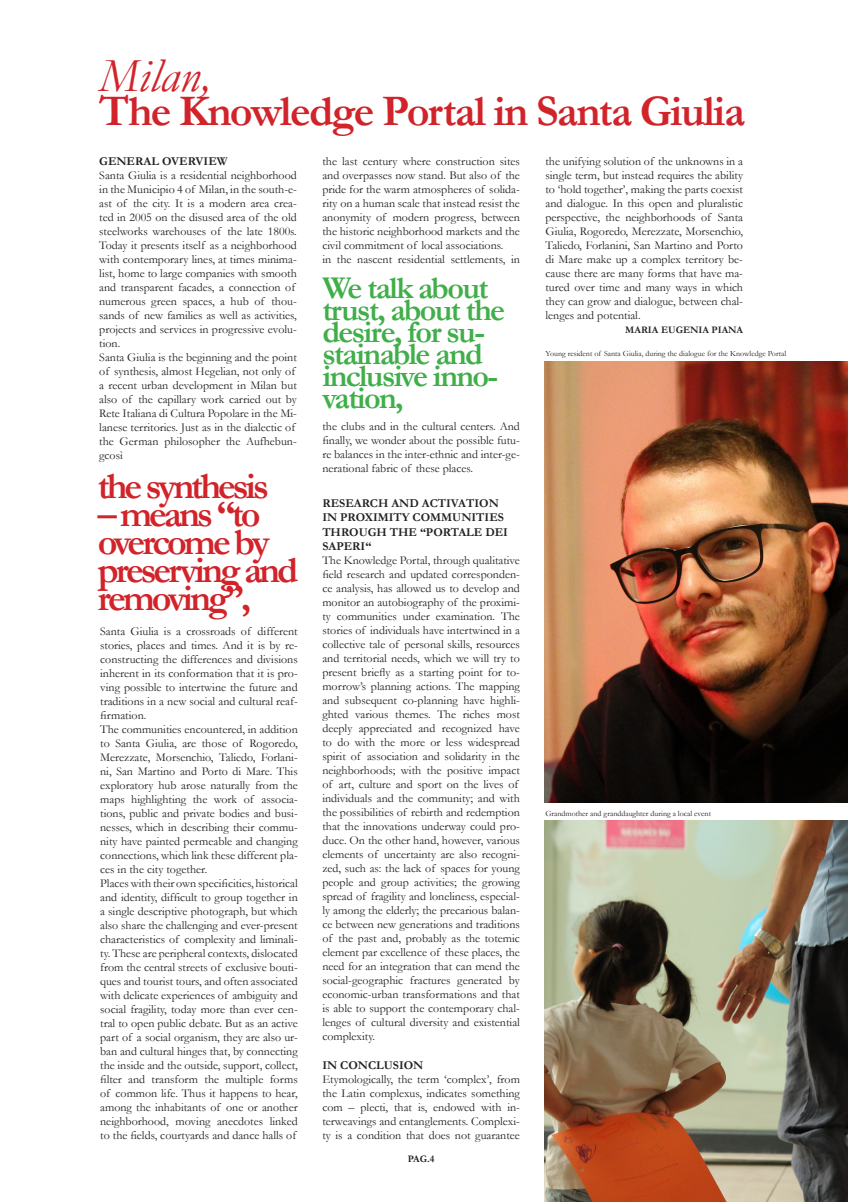
<style>
.page{position:relative;width:848px;height:1202px;background:#fff}
.page>*{position:absolute;margin:0;border:0;box-sizing:border-box;transform-origin:0 0}
.t1{font:italic 48px "Garamond";color:#d1232a}
.t2{font:700 44px "Garamond";letter-spacing:-.04em;color:#d1232a}
.t3{font:700 38px/28px "Garamond";letter-spacing:-.08em;color:#d1232a}
.t4{font:700 32px "Garamond";letter-spacing:-.05em;color:#40ae49}
.testo{font:12px/14px "Garamond";color:#231f20;text-align:justify}
.t5{font:700 12px/14.4px "Garamond";color:#231f20}
.testo-2{font:700 10px "Garamond";color:#231f20}
.t6{font:8px "Garamond";color:#231f20}
</style>
<div class="page">
<img style="left:544px;top:362px;width:304px;height:441px">
<img style="left:544px;top:820px;width:304px;height:382px">
<p class="t1" style="left:99px;top:43px;width:113px">Milan,</p>
<p class="t2" style="left:99px;top:81px;width:647px">The Knowledge Portal in Santa Giulia</p>
<p class="t5" style="left:99px;top:154px;width:130px">GENERAL OVERVIEW</p>
<p class="testo" style="left:99px;top:168px;width:199px;text-align:left">Santa Giulia is a residential neighborhood in the Municipio 4 of Milan, in the south-e&shy;ast of the city. It is a modern area crea&shy;ted in 2005 on the disused area of the old steelworks warehouses of the late 1800s.<br>Today it presents itself as a neighborhood with contemporary lines, at times minima&shy;list, home to large companies with smooth and transparent facades, a connection of numerous green spaces, a hub of thou&shy;sands of new families as well as activities, projects and services in progressive evolu&shy;tion.</p>
<p class="testo" style="left:99px;top:350px;width:199px;text-align:left">Santa Giulia is the beginning and the point of synthesis, almost Hegelian, not only of a recent urban development in Milan but also of the capillary work carried out by Rete Italiana di Cultura Popolare in the Mi&shy;lanese territories. Just as in the dialectic of the German philosopher the Aufhebun&shy;gcosì</p>
<p class="t3" style="left:98px;top:472px;width:173px">the synthesis</p>
<p class="t3" style="left:98px;top:500px;width:202px">– means “to overcome by preserving and removing”,</p>
<p class="testo" style="left:100px;top:624px;width:199px">Santa Giulia is a crossroads of different stories, places and times. And it is by re&shy;constructing the differences and divisions inherent in its conformation that it is pro&shy;ving possible to intertwine the future and traditions in a new social and cultural reaf&shy;firmation.</p>
<p class="testo" style="left:100px;top:722px;width:199px">The communities encountered, in addition to Santa Giulia, are those of Rogoredo, Merezzate, Morsenchio, Taliedo, Forlani&shy;ni, San Martino and Porto di Mare. This exploratory hub arose naturally from the maps highlighting the work of associa&shy;tions, public and private bodies and busi&shy;nesses, which in describing their commu&shy;nity have painted permeable and changing connections, which link these different pla&shy;ces in the city together.</p>
<p class="testo" style="left:100px;top:876px;width:199px">Places with their own specificities, historical and identity, difficult to group together in a single descriptive photograph, but which also share the challenging and ever-present characteristics of complexity and liminali&shy;ty. These are peripheral contexts, dislocated from the central streets of exclusive bouti&shy;ques and tourist tours, and often associated with delicate experiences of ambiguity and social fragility, today more than ever cen&shy;tral to open public debate. But as an active part of a social organism, they are also ur&shy;ban and cultural hinges that, by connecting the inside and the outside, support, collect, filter and transform the multiple forms of common life. Thus it happens to hear, among the inhabitants of one or another neighborhood, moving anecdotes linked to the fields, courtyards and dance halls of</p>
<p class="testo" style="left:322px;top:154px;width:199px">the last century where construction sites and overpasses now stand. But also of the pride for the warm atmospheres of solida&shy;rity on a human scale that instead resist the anonymity of modern progress, between the historic neighborhood markets and the civil commitment of local associations.</p>
<p class="testo" style="left:322px;top:252px;width:199px">in the nascent residential settlements, in</p>
<p class="t4" style="left:322px;top:267px;width:168px">We talk about</p>
<p class="t4" style="left:322px;top:289px;width:184px">trust, about the</p>
<p class="t4" style="left:322px;top:311px;width:164px">desire, for su-</p>
<p class="t4" style="left:322px;top:333px;width:162px">stainable and</p>
<p class="t4" style="left:322px;top:355px;width:177px">inclusive inno-</p>
<p class="t4" style="left:322px;top:377px;width:83px">vation,</p>
<p class="testo" style="left:322px;top:419px;width:199px">the clubs and in the cultural centers. And finally, we wonder about the possible futu&shy;re balances in the inter-ethnic and inter-ge&shy;nerational fabric of these places.</p>
<p class="t5" style="left:322px;top:496px;width:187px">RESEARCH AND ACTIVATION<br>IN PROXIMITY COMMUNITIES<br>THROUGH THE “PORTALE DEI<br>SAPERI“</p>
<p class="testo" style="left:322px;top:553px;width:199px;text-align:left">The Knowledge Portal, through qualitative field research and updated corresponden&shy;ce analysis, has allowed us to develop and monitor an autobiography of the proximi&shy;ty communities under examination. The stories of individuals have intertwined in a collective tale of personal skills, resources and territorial needs, which we will try to present briefly as a starting point for to&shy;morrow’s planning actions. The mapping and subsequent co-planning have highli&shy;ghted various themes. The riches most deeply appreciated and recognized have to do with the more or less widespread spirit of association and solidarity in the neighborhoods; with the positive impact of art, culture and sport on the lives of individuals and the community; and with the possibilities of rebirth and redemption that the innovations underway could pro&shy;duce. On the other hand, however, various elements of uncertainty are also recogni&shy;zed, such as: the lack of spaces for young people and group activities; the growing spread of fragility and loneliness, especial&shy;ly among the elderly; the precarious balan&shy;ce between new generations and traditions of the past and, probably as the totemic element par excellence of these places, the need for an integration that can mend the social-geographic fractures generated by economic-urban transformations and that is able to support the contemporary chal&shy;lenges of cultural diversity and existential complexity.</p>
<p class="t5" style="left:322px;top:1058px;width:103px">IN CONCLUSION</p>
<p class="testo" style="left:322px;top:1072px;width:199px">Etymologically, the term ‘complex’, from the Latin complexus, indicates something com – plecti, that is, endowed with in&shy;terweavings and entanglements. Complexi&shy;ty is a condition that does not guarantee</p>
<p class="testo-2" style="left:408px;top:1152px;width:28px">PAG.4</p>
<p class="testo" style="left:545px;top:154px;width:199px">the unifying solution of the unknowns in a single term, but instead requires the ability to ‘hold together’, making the parts coexist and dialogue. In this open and pluralistic perspective, the neighborhoods of Santa Giulia, Rogoredo, Merezzate, Morsenchio, Taliedo, Forlanini, San Martino and Porto di Mare make up a complex territory be&shy;cause there are many forms that have ma&shy;tured over time and many ways in which they can grow and dialogue, between chal&shy;lenges and potential.</p>
<p class="testo-2" style="left:625px;top:323px;width:119px">MARIA EUGENIA PIANA</p>
<p class="t6" style="left:545px;top:348px;width:242px">Young resident of Santa Giulia, during the dialogue for the Knowledge Portal</p>
<p class="t6" style="left:545px;top:808px;width:167px">Grandmother and granddaughter during a local event</p>
</div>
